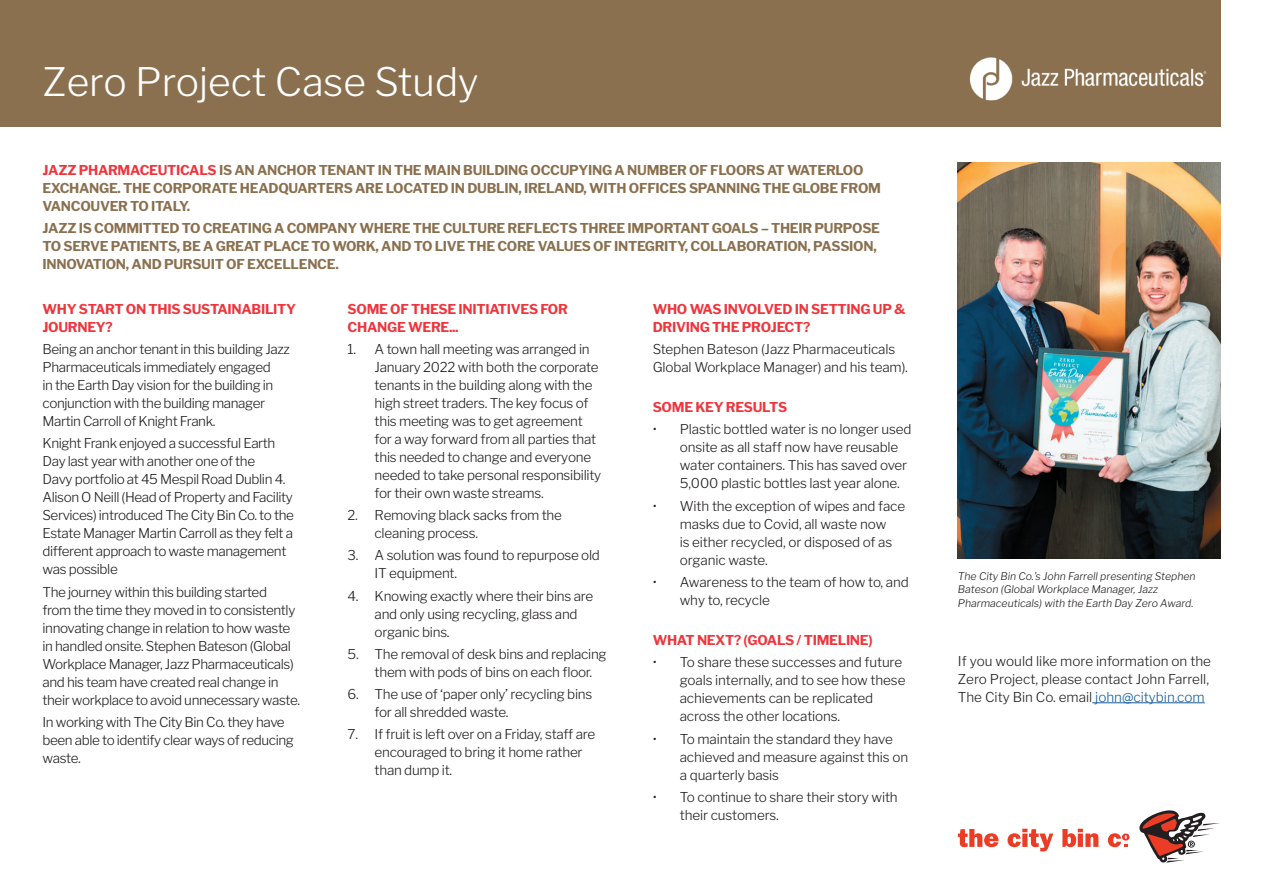
<style>
.page{position:relative;width:1263px;height:893px;background:#fff}
.page>*{position:absolute;margin:0;border:0;box-sizing:border-box;transform-origin:0 0}
.t1{font:300 39px "Libre Franklin";color:#fff}
.t2{font:300 13.5px/18px "Libre Franklin";letter-spacing:-.02em;color:#231f20}
.t3{font:700 13.5px/18px "Libre Franklin";letter-spacing:-.02em;color:#8a704f}
.t4{font:700 13.5px/18px "Libre Franklin";letter-spacing:-.02em;color:#ee353c}
.t5{font:300 13.5px/18px "Libre Franklin";color:#231f20}
.t6{font:italic 300 10.5px/13.5px "Libre Franklin";color:#231f20}
.s1{color:#ee353c}
.s2{color:#175d9e}
</style>
<div class="page">
<div style="left:0;top:0;width:1220px;height:126px;background:#8a704f"></div>
<hr style="left:1092px;top:702px;width:113px;height:1px;background:#175d9e">
<svg style="left:958px;top:829px;width:40px;height:18px"></svg>
<svg style="left:1007px;top:829px;width:46px;height:22px"></svg>
<svg style="left:1062px;top:829px;width:36px;height:18px"></svg>
<svg style="left:1108px;top:833px;width:21px;height:14px"></svg>
<svg style="left:1139px;top:810px;width:81px;height:53px"></svg>
<img style="left:958px;top:162px;width:262px;height:396px">
<img style="left:969px;top:57px;width:238px;height:44px">
<h1 class="t1" style="left:43px;top:58px;width:438px">Zero Project Case Study</h1>
<p class="t3" style="left:43px;top:161px;width:840px"><span class="s1">JAZZ PHARMACEUTICALS</span> IS AN ANCHOR TENANT IN THE MAIN BUILDING OCCUPYING A NUMBER OF FLOORS AT WATERLOO<br>EXCHANGE. THE CORPORATE HEADQUARTERS ARE LOCATED IN DUBLIN, IRELAND, WITH OFFICES SPANNING THE GLOBE FROM<br>VANCOUVER TO ITALY.</p>
<p class="t3" style="left:43px;top:219px;width:839px">JAZZ IS COMMITTED TO CREATING A COMPANY WHERE THE CULTURE REFLECTS THREE IMPORTANT GOALS – THEIR PURPOSE<br>TO SERVE PATIENTS, BE A GREAT PLACE TO WORK, AND TO LIVE THE CORE VALUES OF INTEGRITY, COLLABORATION, PASSION,<br>INNOVATION, AND PURSUIT OF EXCELLENCE.</p>
<p class="t4" style="left:43px;top:300px;width:255px">WHY START ON THIS SUSTAINABILITY<br>JOURNEY?</p>
<p class="t2" style="left:43px;top:340px;width:249px">Being an anchor tenant in this building Jazz Pharmaceuticals immediately engaged<br>in the Earth Day vision for the building in conjunction with the building manager Martin Carroll of Knight Frank.</p>
<p class="t2" style="left:43px;top:434px;width:253px">Knight Frank enjoyed a successful Earth Day last year with another one of the<br>Davy portfolio at 45 Mespil Road Dublin 4.<br>Alison O Neill (Head of Property and Facility Services) introduced The City Bin Co. to the Estate Manager Martin Carroll as they felt a different approach to waste management was possible</p>
<p class="t2" style="left:43px;top:583px;width:259px">The journey within this building started<br>from the time they moved in to consistently innovating change in relation to how waste in handled onsite. Stephen Bateson (Global Workplace Manager, Jazz Pharmaceuticals) and his team have created real change in their workplace to avoid unnecessary waste.</p>
<p class="t2" style="left:43px;top:713px;width:253px">In working with The City Bin Co. they have been able to identify clear ways of reducing waste.</p>
<p class="t4" style="left:653px;top:300px;width:254px">WHO WAS INVOLVED IN SETTING UP &amp;<br>DRIVING THE PROJECT?</p>
<p class="t2" style="left:653px;top:340px;width:257px">Stephen Bateson (Jazz Pharmaceuticals<br>Global Workplace Manager) and his team).</p>
<p class="t4" style="left:653px;top:398px;width:136px">SOME KEY RESULTS</p>
<p class="t2" style="left:680px;top:420px;width:233px;text-indent:-27px">• Plastic bottled water is no longer used onsite as all staff now have reusable water containers. This has saved over 5,000 plastic bottles last year alone.</p>
<p class="t2" style="left:680px;top:497px;width:227px;text-indent:-27px">• With the exception of wipes and face masks due to Covid, all waste now<br>is either recycled, or disposed of as organic waste.</p>
<p class="t2" style="left:680px;top:573px;width:231px;text-indent:-27px">• Awareness to the team of how to, and why to, recycle</p>
<p class="t4" style="left:653px;top:631px;width:221px">WHAT NEXT? (GOALS / TIMELINE)</p>
<p class="t2" style="left:680px;top:653px;width:227px;text-indent:-27px">• To share these successes and future goals internally, and to see how these achievements can be replicated across the other locations.</p>
<p class="t2" style="left:680px;top:730px;width:230px;text-indent:-27px">• To maintain the standard they have achieved and measure against this on a quarterly basis</p>
<p class="t2" style="left:680px;top:788px;width:219px;text-indent:-27px">• To continue to share their story with their customers.</p>
<p class="t4" style="left:348px;top:300px;width:222px">SOME OF THESE INITIATIVES FOR<br>CHANGE WERE...</p>
<p class="t2" style="left:375px;top:340px;width:228px;text-indent:-27px">1. A town hall meeting was arranged in January 2022 with both the corporate tenants in the building along with the high street traders. The key focus of this meeting was to get agreement for a way forward from all parties that this needed to change and everyone needed to take personal responsibility for their own waste streams.</p>
<p class="t2" style="left:375px;top:506px;width:189px;text-indent:-27px">2. Removing black sacks from the cleaning process.</p>
<p class="t2" style="left:375px;top:546px;width:227px;text-indent:-27px">3. A solution was found to repurpose old<br>IT equipment.</p>
<p class="t2" style="left:375px;top:587px;width:220px;text-indent:-27px">4. Knowing exactly where their bins are and only using recycling, glass and organic bins.</p>
<p class="t2" style="left:375px;top:645px;width:233px;text-indent:-27px">5. The removal of desk bins and replacing them with pods of bins on each floor.</p>
<p class="t2" style="left:375px;top:685px;width:219px;text-indent:-27px">6. The use of ‘paper only’ recycling bins for all shredded waste.</p>
<p class="t2" style="left:375px;top:725px;width:222px;text-indent:-27px">7. If fruit is left over on a Friday, staff are encouraged to bring it home rather than dump it.</p>
<p class="t6" style="left:958px;top:569px;width:239px">The City Bin Co.’s John Farrell presenting Stephen<br>Bateson (Global Workplace Manager, Jazz<br>Pharmaceuticals) with the Earth Day Zero Award.</p>
<p class="t5" style="left:958px;top:652px;width:255px">If you would like more information on the<br>Zero Project, please contact John Farrell,<br>The City Bin Co. email <span class="s2">john@citybin.com</span></p>
</div>
